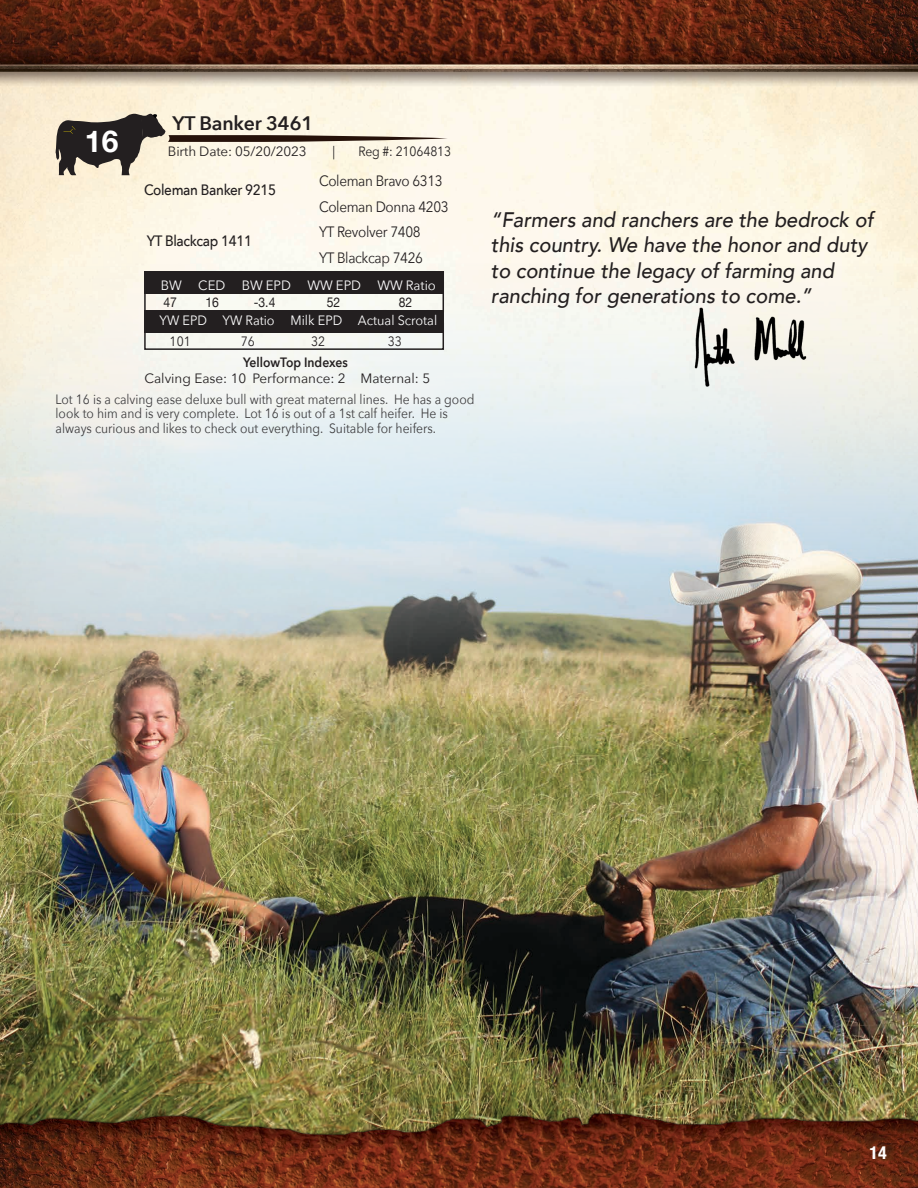
<style>
.page{position:relative;width:918px;height:1188px;background:#fff}
.page>*{position:absolute;margin:0;border:0;box-sizing:border-box;transform-origin:0 0}
.t1{font:700 30px "Helvetica Neue";color:#fff}
.t2{font:italic 500 21px/25.2px "Avenir";color:#231f20;scale:.96 1}
.t3{font:600 19.5px "Avenir Next";letter-spacing:-.01em;color:#231f20}
.t4{font:700 condensed 18px "Helvetica Neue";color:#fff}
.t5{font:15px "Avenir Next";letter-spacing:-.025em;color:#231f20;scale:.9 1}
.t6{font:500 15px "Avenir Next";letter-spacing:-.025em;color:#231f20;scale:.9 1}
.t7{font:13.5px/14.2px "Avenir Next";color:#3e3d3f;scale:.9 1}
.t8{font:13.5px "Avenir Next";color:#231f20}
.t9{font:13.5px "Avenir Next";color:#fff;scale:.94 1}
.t10{font:13.5px "Avenir Next";color:#231f20;scale:.9 1}
.t11{font:13.5px "Avenir Next";color:#fff}
.t12{font:600 13.5px "Avenir Next";color:#231f20;scale:.9 1}
.t13{font:13.5px "Helvetica Neue";color:#231f20;scale:.9 1}
</style>
<div class="page">
<img style="left:0;top:0;width:918px;height:1080px">
<img style="left:0;top:1080px;width:918px;height:108px">
<img style="left:0;top:79px;width:2px;height:331px">
<img style="left:0;top:768px;width:1px;height:331px">
<div style="left:144px;top:271px;width:300px;height:23px;background:#231f20"></div>
<div style="left:144px;top:323px;width:300px;height:27px;border:2px solid #231f20"></div>
<div style="left:144px;top:310px;width:300px;height:23px;background:#231f20"></div>
<svg style="left:55px;top:113px;width:393px;height:62px"></svg>
<img style="left:665px;top:295px;width:196px;height:99px">
<p class="t1" style="left:85px;top:118px;width:35px">16</p>
<p class="t3" style="left:173px;top:106px;width:142px">YT Banker 3461</p>
<p class="t8" style="left:168px;top:140px;width:140px">Birth Date: 05/20/2023</p>
<p class="t10" style="left:332px;top:140px;width:4px">|</p>
<p class="t10" style="left:358px;top:140px;width:105px">Reg #: 21064813</p>
<p class="t6" style="left:144px;top:177px;width:148px">Coleman Banker 9215</p>
<p class="t6" style="left:147px;top:228px;width:119px">YT Blackcap 1411</p>
<p class="t5" style="left:319px;top:168px;width:139px">Coleman Bravo 6313</p>
<p class="t5" style="left:319px;top:194px;width:145px">Coleman Donna 4203</p>
<p class="t5" style="left:319px;top:219px;width:114px">YT Revolver 7408</p>
<p class="t5" style="left:319px;top:245px;width:117px">YT Blackcap 7426</p>
<p class="t11" style="left:161px;top:274px;width:276px">BW CED BW EPD WW EPD WW Ratio</p>
<p class="t13" style="left:163px;top:293px;width:17px">47</p>
<p class="t13" style="left:205px;top:293px;width:17px">16</p>
<p class="t13" style="left:254px;top:293px;width:26px">-3.4</p>
<p class="t13" style="left:327px;top:293px;width:17px">52</p>
<p class="t13" style="left:399px;top:293px;width:17px">82</p>
<p class="t9" style="left:160px;top:309px;width:297px">YW EPD YW Ratio Milk EPD Actual Scrotal</p>
<p class="t10" style="left:170px;top:330px;width:25px">101</p>
<p class="t10" style="left:241px;top:330px;width:17px">76</p>
<p class="t10" style="left:311px;top:330px;width:17px">32</p>
<p class="t10" style="left:388px;top:330px;width:17px">33</p>
<p class="t8" style="left:145px;top:367px;width:287px">Calving Ease: 10 Performance: 2 Maternal: 5</p>
<p class="t12" style="left:243px;top:351px;width:118px">YellowTop Indexes</p>
<p class="t7" style="left:56px;top:392px;width:467px">Lot 16 is a calving ease deluxe bull with great maternal lines. He has a good look to him and is very complete. Lot 16 is out of a 1st calf heifer. He is always curious and likes to check out everything. Suitable for heifers.</p>
<p class="t2" style="left:491px;top:208px;width:400px">“Farmers and ranchers are the bedrock of this country. We have the honor and duty to continue the legacy of farming and ranching for generations to come.”</p>
<p class="t4" style="left:870px;top:1138px;width:19px">14</p>
</div>
